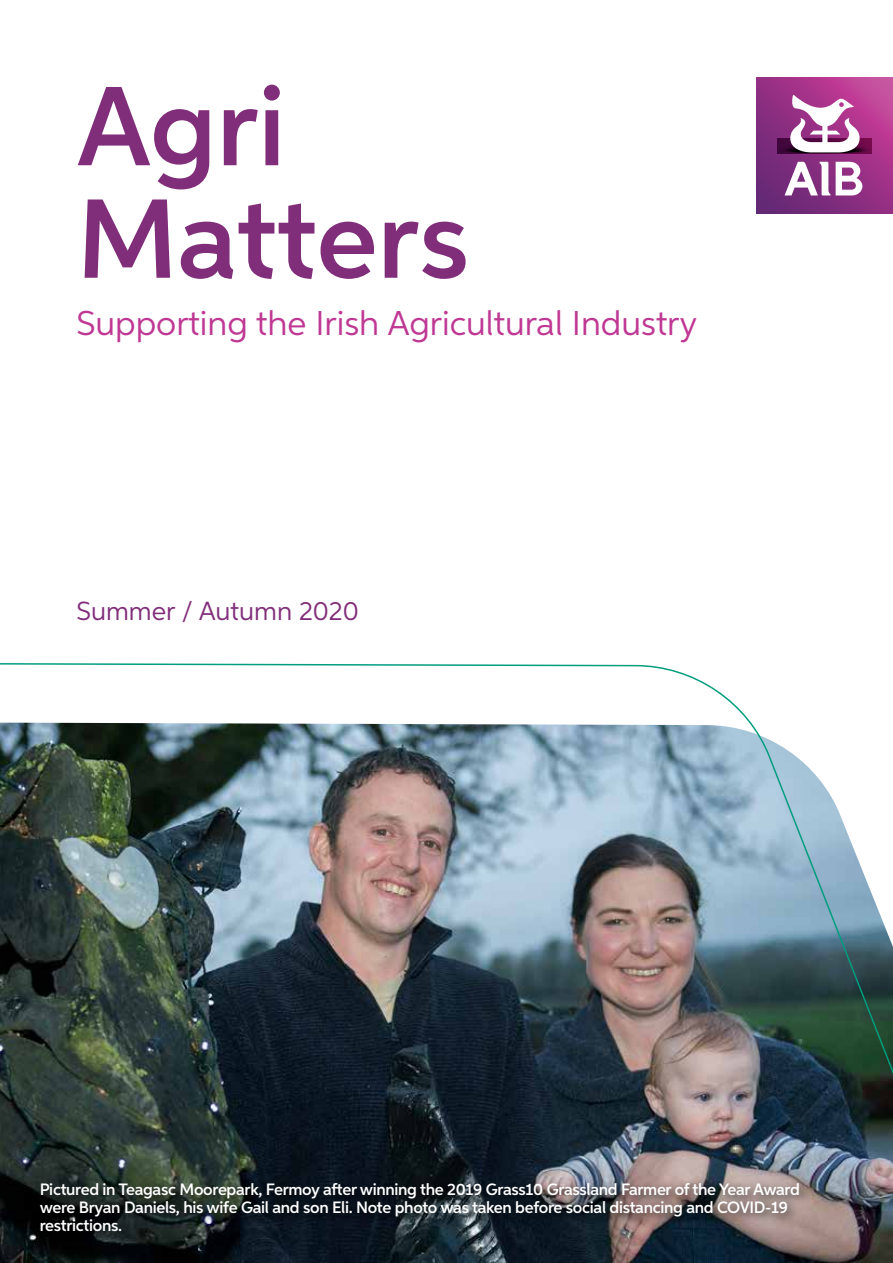
<style>
.page{position:relative;width:893px;height:1263px;background:#fff}
.page>*{position:absolute;margin:0;border:0;box-sizing:border-box;transform-origin:0 0}
.t1{font:600 112.5px/112.5px "Aspira";color:#812e7a}
.t2{font:34.5px "Aspira";color:#bf3894}
.t3{font:26.25px "Aspira";color:#812e7a}
.t4{font:600 16.5px/18px "Aspira";letter-spacing:-.02em;color:#fff}
</style>
<div class="page">
<svg style="left:757px;top:78px;width:136px;height:136px"></svg>
<img style="left:0;top:663px;width:893px;height:600px">
<h1 class="t1" style="left:77px;top:71px;width:394px">Agri<br>Matters</h1>
<h2 class="t2" style="left:77px;top:302px;width:622px">Supporting the Irish Agricultural Industry</h2>
<h3 class="t3" style="left:77px;top:595px;width:284px">Summer / Autumn 2020</h3>
<p class="t4" style="left:40px;top:1181px;width:762px">Pictured in Teagasc Moorepark, Fermoy after winning the 2019 Grass10 Grassland Farmer of the Year Award were Bryan Daniels, his wife Gail and son Eli. Note photo was taken before social distancing and COVID-19 restrictions.</p>
</div>
